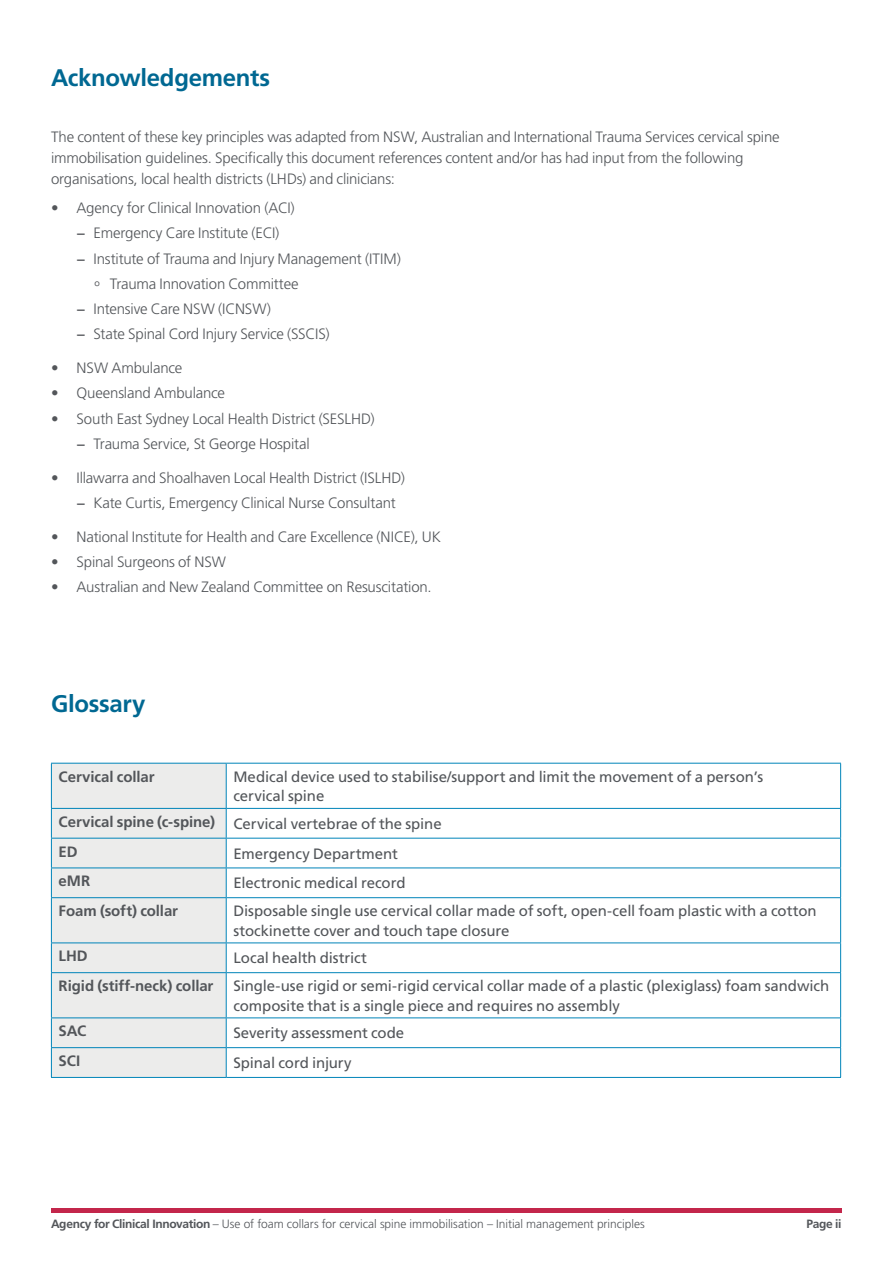
<style>
.page{position:relative;width:893px;height:1263px;background:#fff}
.page>*{position:absolute;margin:0;border:0;box-sizing:border-box;transform-origin:0 0}
._1__Heading_Blue{font:700 24px "Frutiger LT Std";letter-spacing:-.01em;color:#006892}
._5__Body_Copy_10_14p{font:300 15px/21px "Frutiger LT Std";letter-spacing:-.01em;color:#53565a}
.Table___BodyCopy{font:15px/19.5px "Frutiger LT Std";letter-spacing:-.005em;color:#53565a}
.Table___BodyCopy-2{font:700 15px "Frutiger LT Std";letter-spacing:-.005em;color:#53565a}
.t1{font:300 12px "Frutiger LT Std";letter-spacing:-.005em;color:#53565a}
.t2{font:700 12px "Frutiger LT Std";letter-spacing:-.03em;color:#53565a}
.s1{font-weight:400}
.s2{font-weight:700}
</style>
<div class="page">
<hr style="left:51px;top:1209px;width:791px;height:4px;background:#c3264b">
<div style="left:52px;top:764px;width:174px;height:313px;background:#ececeb"></div>
<svg style="left:227px;top:807px;width:613px;height:270px"></svg>
<hr style="left:51px;top:763px;width:175px;height:1px;background:#0084b9">
<hr style="left:226px;top:763px;width:615px;height:1px;background:#0084b9">
<hr style="left:226px;top:763px;width:1px;height:45px;background:#0084b9">
<hr style="left:51px;top:808px;width:175px;height:1px;background:#0084b9">
<hr style="left:51px;top:838px;width:175px;height:1px;background:#0084b9">
<hr style="left:51px;top:867px;width:175px;height:1px;background:#0084b9">
<svg style="left:226px;top:809px;width:1px;height:88px"></svg>
<hr style="left:51px;top:897px;width:175px;height:1px;background:#0084b9">
<hr style="left:226px;top:898px;width:1px;height:44px;background:#0084b9">
<hr style="left:51px;top:942px;width:175px;height:1px;background:#0084b9">
<svg style="left:226px;top:943px;width:1px;height:29px"></svg>
<hr style="left:51px;top:972px;width:175px;height:1px;background:#0084b9">
<hr style="left:226px;top:973px;width:1px;height:44px;background:#0084b9">
<hr style="left:51px;top:1017px;width:175px;height:1px;background:#0084b9">
<hr style="left:51px;top:1047px;width:175px;height:1px;background:#0084b9">
<svg style="left:226px;top:1018px;width:1px;height:59px"></svg>
<hr style="left:51px;top:1077px;width:175px;height:1px;background:#0084b9">
<hr style="left:51px;top:763px;width:1px;height:45px;background:#0084b9">
<hr style="left:840px;top:763px;width:1px;height:45px;background:#0084b9">
<hr style="left:226px;top:808px;width:615px;height:1px;background:#0084b9">
<hr style="left:226px;top:838px;width:615px;height:1px;background:#0084b9">
<svg style="left:51px;top:809px;width:1px;height:88px"></svg>
<hr style="left:226px;top:867px;width:615px;height:1px;background:#0084b9">
<svg style="left:840px;top:809px;width:1px;height:88px"></svg>
<hr style="left:51px;top:898px;width:1px;height:44px;background:#0084b9">
<hr style="left:226px;top:897px;width:615px;height:1px;background:#0084b9">
<hr style="left:840px;top:898px;width:1px;height:44px;background:#0084b9">
<svg style="left:51px;top:943px;width:1px;height:29px"></svg>
<hr style="left:226px;top:942px;width:615px;height:1px;background:#0084b9">
<svg style="left:840px;top:943px;width:1px;height:29px"></svg>
<hr style="left:51px;top:973px;width:1px;height:44px;background:#0084b9">
<hr style="left:226px;top:972px;width:615px;height:1px;background:#0084b9">
<hr style="left:840px;top:973px;width:1px;height:44px;background:#0084b9">
<hr style="left:226px;top:1017px;width:615px;height:1px;background:#0084b9">
<svg style="left:51px;top:1018px;width:1px;height:59px"></svg>
<hr style="left:226px;top:1047px;width:615px;height:1px;background:#0084b9">
<svg style="left:840px;top:1018px;width:1px;height:59px"></svg>
<hr style="left:226px;top:1077px;width:615px;height:1px;background:#0084b9">
<h1 class="_1__Heading_Blue" style="left:51px;top:64px;width:221px">Acknowledgements</h1>
<p class="_5__Body_Copy_10_14p" style="left:51px;top:126px;width:730px">The content of these key principles was adapted from NSW, Australian and International Trauma Services cervical spine immobilisation guidelines. Specifically this document references content and/or has had input from the following organisations, local health districts (LHDs) and clinicians:</p>
<p class="_5__Body_Copy_10_14p" style="left:51px;top:198px;width:245px">• Agency for Clinical Innovation (ACI)</p>
<p class="_5__Body_Copy_10_14p" style="left:77px;top:223px;width:204px"><span class="s1">−</span> Emergency Care Institute (ECI)</p>
<p class="_5__Body_Copy_10_14p" style="left:77px;top:248px;width:326px"><span class="s1">−</span> Institute of Trauma and Injury Management (ITIM)</p>
<p class="_5__Body_Copy_10_14p" style="left:95px;top:273px;width:206px">º Trauma Innovation Committee</p>
<p class="_5__Body_Copy_10_14p" style="left:77px;top:299px;width:196px"><span class="s1">−</span> Intensive Care NSW (ICNSW)</p>
<p class="_5__Body_Copy_10_14p" style="left:77px;top:324px;width:255px"><span class="s1">−</span> State Spinal Cord Injury Service (SSCIS)</p>
<p class="_5__Body_Copy_10_14p" style="left:51px;top:358px;width:133px">• NSW Ambulance</p>
<p class="_5__Body_Copy_10_14p" style="left:51px;top:383px;width:176px">• Queensland Ambulance</p>
<p class="_5__Body_Copy_10_14p" style="left:51px;top:408px;width:325px">• South East Sydney Local Health District (SESLHD)</p>
<p class="_5__Body_Copy_10_14p" style="left:77px;top:433px;width:235px"><span class="s1">−</span> Trauma Service, St George Hospital</p>
<p class="_5__Body_Copy_10_14p" style="left:51px;top:467px;width:356px">• Illawarra and Shoalhaven Local Health District (ISLHD)</p>
<p class="_5__Body_Copy_10_14p" style="left:77px;top:492px;width:321px"><span class="s1">−</span> Kate Curtis, Emergency Clinical Nurse Consultant</p>
<p class="_5__Body_Copy_10_14p" style="left:51px;top:526px;width:391px">• National Institute for Health and Care Excellence (NICE), UK</p>
<p class="_5__Body_Copy_10_14p" style="left:51px;top:551px;width:177px">• Spinal Surgeons of NSW</p>
<p class="_5__Body_Copy_10_14p" style="left:51px;top:577px;width:382px">• Australian and New Zealand Committee on Resuscitation.</p>
<h1 class="_1__Heading_Blue" style="left:51px;top:690px;width:96px">Glossary</h1>
<p class="Table___BodyCopy-2" style="left:59px;top:768px;width:97px">Cervical collar</p>
<p class="Table___BodyCopy" style="left:233px;top:767px;width:531px">Medical device used to stabilise/support and limit the movement of a person’s cervical spine</p>
<p class="Table___BodyCopy-2" style="left:59px;top:813px;width:158px">Cervical spine (c-spine)</p>
<p class="Table___BodyCopy" style="left:233px;top:814px;width:210px">Cervical vertebrae of the spine</p>
<p class="Table___BodyCopy-2" style="left:59px;top:843px;width:21px">ED</p>
<p class="Table___BodyCopy" style="left:233px;top:844px;width:166px">Emergency Department</p>
<p class="Table___BodyCopy-2" style="left:59px;top:872px;width:33px">eMR</p>
<p class="Table___BodyCopy" style="left:233px;top:873px;width:174px">Electronic medical record</p>
<p class="Table___BodyCopy-2" style="left:59px;top:902px;width:121px">Foam (soft) collar</p>
<p class="Table___BodyCopy" style="left:233px;top:901px;width:585px">Disposable single use cervical collar made of soft, open-cell foam plastic with a cotton stockinette cover and touch tape closure</p>
<p class="Table___BodyCopy-2" style="left:59px;top:947px;width:31px">LHD</p>
<p class="Table___BodyCopy" style="left:233px;top:948px;width:135px">Local health district</p>
<p class="Table___BodyCopy-2" style="left:59px;top:977px;width:156px">Rigid (stiff-neck) collar</p>
<p class="Table___BodyCopy" style="left:233px;top:976px;width:597px">Single-use rigid or semi-rigid cervical collar made of a plastic (plexiglass) foam sandwich composite that is a single piece and requires no assembly</p>
<p class="Table___BodyCopy-2" style="left:59px;top:1022px;width:29px">SAC</p>
<p class="Table___BodyCopy" style="left:233px;top:1023px;width:172px">Severity assessment code</p>
<p class="Table___BodyCopy-2" style="left:59px;top:1052px;width:23px">SCI</p>
<p class="Table___BodyCopy" style="left:233px;top:1053px;width:120px">Spinal cord injury</p>
<p class="t1" style="left:51px;top:1217px;width:595px"><span class="s2">Agency for Clinical Innovation</span> – Use of foam collars for cervical spine immobilisation – Initial management principles</p>
<p class="t2" style="left:807px;top:1217px;width:36px">Page ii</p>
</div>
